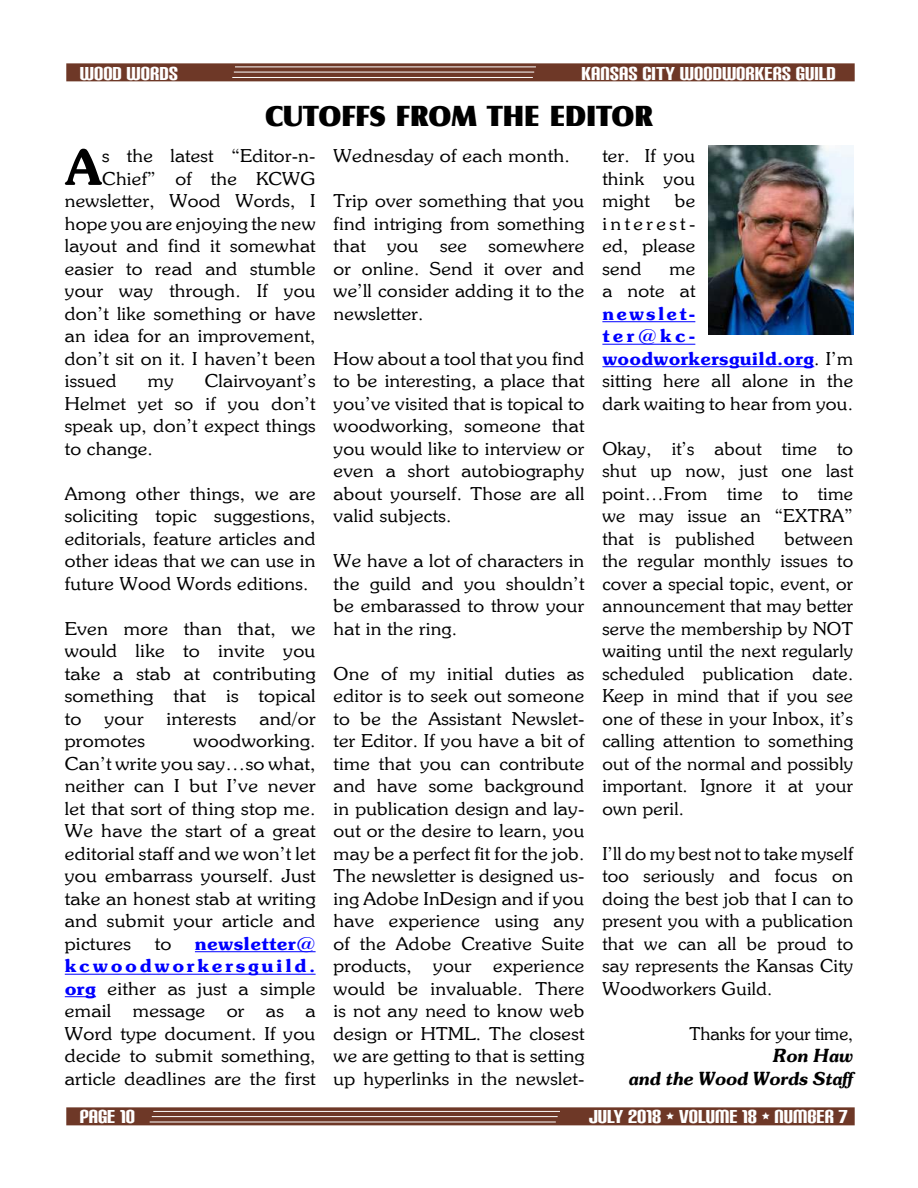
<style>
.page{position:relative;width:918px;height:1188px;background:#fff}
.page>*{position:absolute;margin:0;border:0;box-sizing:border-box;transform-origin:0 0}
.t1{font:49.05px "Souvienne Bold SWFTE";color:#000;scale:1.04 1}
.t2{font:30px "Castle T Ultr";color:#000}
.t3{font:22.5px "Carbon Block";color:#fff}
.t4{font:18px/22.5px "Souvienne Regular SWFTE";letter-spacing:.01em;color:#000;text-align:justify;scale:1.08 1}
.t5{font:18px/22.5px "Souvienne Regular SWFTE";letter-spacing:.01em;color:#000;text-align:justify;scale:1.1 1}
.t6{font:18px/22.5px "Souvienne Regular SWFTE";letter-spacing:.01em;color:#000;text-align:justify;scale:1.05 1}
.t7{font:18px/22.5px "Souvienne Bold SWFTE";letter-spacing:.01em;color:#00f;scale:1.08 1}
.t8{font:18px/22.5px "Souvienne Bold SWFTE";letter-spacing:.135em;color:#00f;text-align:right;scale:1.1 1}
.t9{font:18px/22.5px "Souvienne Bold Italic SWFTE";letter-spacing:-.01em;color:#000;text-align:right}
.t10{font:18px "Souvienne Regular SWFTE";letter-spacing:-.01em;color:#000}
.s1{font-family:"Souvienne Bold SWFTE";color:#00f}
.s2{font-family:"Souvienne Regular SWFTE";color:#000}
</style>
<div class="page">
<div style="left:66px;top:63px;width:789px;height:18px;background:#6e3827"></div>
<hr style="left:235px;top:67px;width:301px;height:1px;background:#fff">
<hr style="left:232px;top:77px;width:301px;height:1px;background:#fff">
<hr style="left:234px;top:72px;width:300px;height:1px;background:#fff">
<div style="left:66px;top:1107px;width:789px;height:18px;background:#6e3827"></div>
<hr style="left:153px;top:1111px;width:407px;height:1px;background:#fff">
<hr style="left:150px;top:1122px;width:406px;height:1px;background:#fff">
<hr style="left:152px;top:1116px;width:406px;height:1px;background:#fff">
<hr style="left:195px;top:951px;width:121px;height:1px;background:#00f">
<hr style="left:65px;top:974px;width:251px;height:1px;background:#00f">
<hr style="left:65px;top:996px;width:31px;height:1px;background:#00f">
<hr style="left:602px;top:321px;width:93px;height:1px;background:#00f">
<hr style="left:602px;top:344px;width:93px;height:1px;background:#00f">
<hr style="left:602px;top:366px;width:212px;height:1px;background:#00f">
<img style="left:709px;top:145px;width:144px;height:189px">
<p class="t3" style="left:80px;top:59px;width:100px">WOOD WORDS</p>
<p class="t3" style="left:581px;top:59px;width:256px">KANSAS CITY WOODWORKERS GUILD</p>
<h2 class="t2" style="left:265px;top:103px;width:389px">CUTOFFS FROM THE EDITOR</h2>
<h1 class="t1" style="left:65px;top:149px;width:38px">A</h1>
<p class="t4" style="left:102px;top:146px;width:199px">s the latest “Editor-n-</p>
<p class="t4" style="left:102px;top:168px;width:199px">Chief” of the KCWG</p>
<p class="t4" style="left:65px;top:191px;width:234px">newsletter, Wood Words, I</p>
<p class="t4" style="left:65px;top:213px;width:234px">hope you are enjoying the new</p>
<p class="t4" style="left:65px;top:236px;width:234px">layout and find it somewhat</p>
<p class="t4" style="left:65px;top:258px;width:234px">easier to read and stumble</p>
<p class="t4" style="left:65px;top:281px;width:234px">your way through. If you</p>
<p class="t4" style="left:65px;top:303px;width:234px">don’t like something or have</p>
<p class="t4" style="left:65px;top:326px;width:234px">an idea for an improvement,</p>
<p class="t4" style="left:65px;top:348px;width:234px">don’t sit on it. I haven’t been</p>
<p class="t4" style="left:65px;top:371px;width:50px">issued</p>
<p class="t4" style="left:148px;top:371px;width:26px">my</p>
<p class="t4" style="left:65px;top:371px;width:234px;text-indent:140px">Clairvoyant’s Helmet yet so if you don’t speak up, don’t expect things to change.</p>
<p class="t4" style="left:65px;top:483px;width:234px">Among other things, we are soliciting topic suggestions, editorials, feature articles and other ideas that we can use in future Wood Words editions.</p>
<p class="t5" style="left:65px;top:618px;width:230px">Even more than that, we would like to invite you take a stab at contributing something that is topical to</p>
<p class="t5" style="left:105px;top:708px;width:37px">your</p>
<p class="t5" style="left:167px;top:708px;width:65px">interests</p>
<p class="t5" style="left:259px;top:708px;width:53px">and/or</p>
<p class="t5" style="left:65px;top:731px;width:75px">promotes</p>
<p class="t5" style="left:65px;top:731px;width:230px;text-indent:129px">woodworking.<br>Can’t write you say…so what, neither can I but I’ve never let that sort of thing stop me.<br>We have the start of a great editorial staff and we won’t let you embarrass yourself. Just take an honest stab at writing and submit your article and pictures</p>
<p class="t8" style="left:65px;top:934px;width:229px">newsletter@ kcwoodworkersguild.</p>
<p class="t5" style="left:65px;top:978px;width:230px"><span class="s1">org</span> either as just a simple email message or as a Word type document. If you decide to submit something, article deadlines are the first</p>
<p class="t5" style="left:155px;top:933px;width:17px">to</p>
<p class="t5" style="left:334px;top:146px;width:216px">Wednesday of each month.</p>
<p class="t4" style="left:334px;top:191px;width:234px">Trip over something that you find intriging from something that you see somewhere or online. Send it over and we’ll consider adding it to the newsletter.</p>
<p class="t4" style="left:334px;top:348px;width:234px">How about a tool that you find to be interesting, a place that you’ve visited that is topical to woodworking, someone that you would like to interview or even a short autobiography about yourself. Those are all valid subjects.</p>
<p class="t4" style="left:334px;top:551px;width:234px">We have a lot of characters in the guild and you shouldn’t be embarassed to throw your hat in the ring.</p>
<p class="t4" style="left:334px;top:663px;width:234px">One of my initial duties as editor is to seek out someone to be the Assistant Newslet&shy;ter Editor. If you have a bit of time that you can contribute and have some background in publication design and lay&shy;out or the desire to learn, you may be a perfect fit for the job.<br>The newsletter is designed us&shy;ing Adobe InDesign and if you have experience using any of the Adobe Creative Suite products, your experience would be invaluable. There is not any need to know web design or HTML. The closest we are getting to that is setting up hyperlinks in the newslet-</p>
<p class="t4" style="left:602px;top:146px;width:88px">ter. If you think you might</p>
<p class="t4" style="left:602px;top:191px;width:88px;text-indent:73px">be interest&shy;ed, please send</p>
<p class="t4" style="left:602px;top:258px;width:88px;text-align:right">me<br>a note at</p>
<p class="t7" style="left:602px;top:304px;width:234px">newslet-<br>ter@kc&shy;woodworkersguild.org<span class="s2">. I’m</span></p>
<p class="t4" style="left:602px;top:371px;width:234px">sitting here all alone in the dark waiting to hear from you.</p>
<p class="t4" style="left:602px;top:438px;width:234px">Okay, it’s about time to shut up now, just one last point…From time to time we may issue an “EXTRA” that is published</p>
<p class="t6" style="left:602px;top:528px;width:240px;text-indent:182px">between the regular monthly issues to cover a special topic, event, or announcement that may better serve the membership by NOT waiting until the next regularly scheduled publication date.<br>Keep in mind that if you see one of these in your Inbox, it’s calling attention to something out of the normal and possibly important. Ignore it at your own peril.</p>
<p class="t6" style="left:602px;top:843px;width:240px">I’ll do my best not to take myself too seriously and focus on doing the best job that I can to present you with a publication that we can all be proud to say represents the Kansas City Woodworkers Guild.</p>
<p class="t10" style="left:690px;top:1025px;width:165px">Thanks for your time,</p>
<p class="t9" style="left:629px;top:1046px;width:226px">Ron Haw<br>and the Wood Words Staff</p>
<p class="t3" style="left:80px;top:1102px;width:57px">PAGE 10</p>
<p class="t3" style="left:589px;top:1102px;width:260px">JULY 2018 • VOLUME 18 • NUMBER 7</p>
</div>
